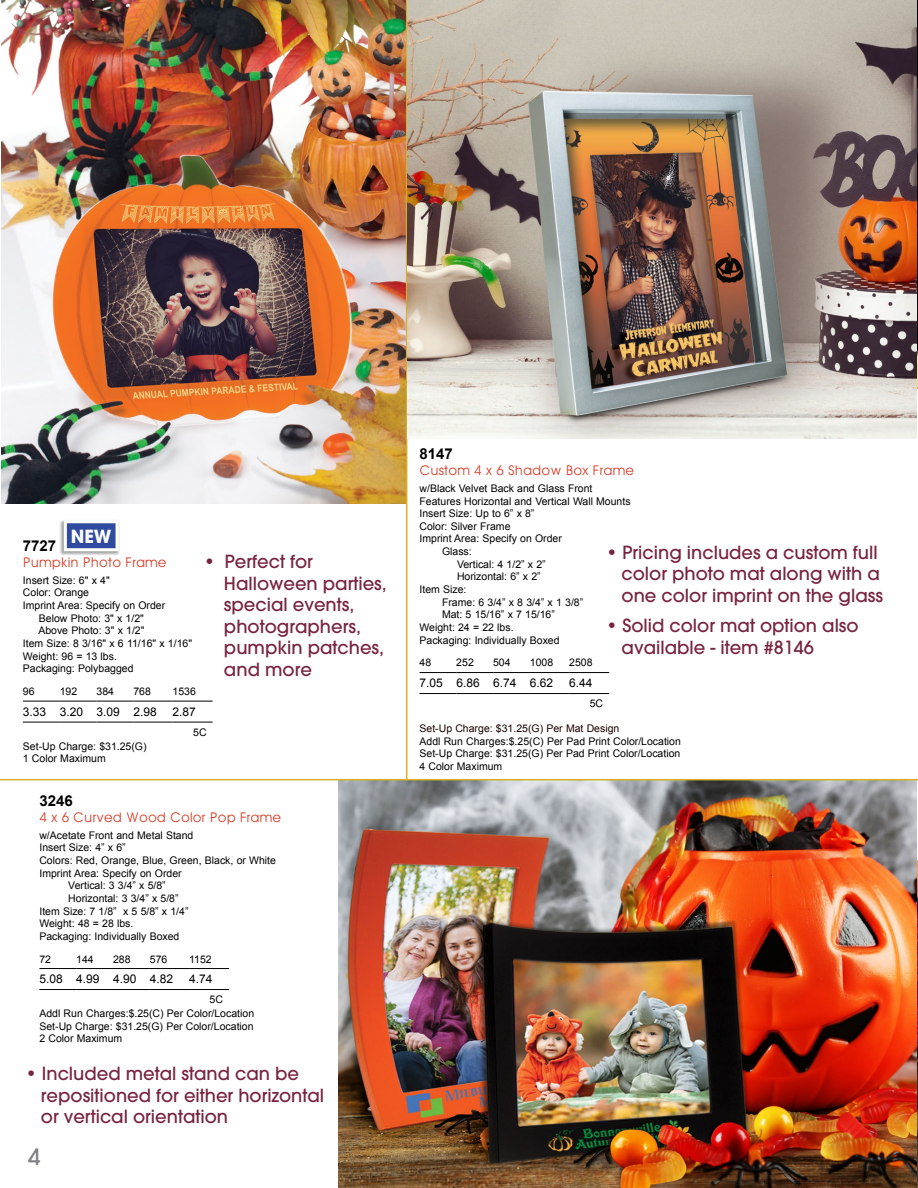
<style>
.page{position:relative;width:918px;height:1188px;background:#fff}
.page>*{position:absolute;margin:0;border:0;box-sizing:border-box;transform-origin:0 0}
.t1{font:500 22.5px "Avant Garde";color:#808285}
.t2{font:500 18px/21.6px "Avant Garde";color:#78243e}
.t3{font:700 18px "Avant Garde";color:#fff}
.t4{font:700 15px "Arial";color:#000}
.t5{font:13.5px "Avant Garde";color:#d53d27}
.t6{font:12px "Arial";color:#000}
.t7{font:10.5px/12.6px "Arial";color:#000}
.t8{font:10.5px "Arial";color:#1a0000}
</style>
<div class="page">
<img style="left:2px;top:0;width:404px;height:503px">
<hr style="left:39px;top:968px;width:37px;height:1px;background:#000">
<hr style="left:76px;top:968px;width:37px;height:1px;background:#000">
<hr style="left:113px;top:968px;width:37px;height:1px;background:#000">
<hr style="left:150px;top:968px;width:39px;height:1px;background:#000">
<hr style="left:189px;top:968px;width:40px;height:1px;background:#000">
<hr style="left:39px;top:989px;width:37px;height:1px;background:#000">
<hr style="left:76px;top:989px;width:37px;height:1px;background:#000">
<hr style="left:113px;top:989px;width:37px;height:1px;background:#000">
<hr style="left:150px;top:989px;width:39px;height:1px;background:#000">
<hr style="left:189px;top:989px;width:40px;height:1px;background:#000">
<img style="left:338px;top:780px;width:579px;height:408px">
<hr style="left:406px;top:0;width:1px;height:780px;background:#d5ae2a">
<hr style="left:0;top:779px;width:918px;height:1px;background:#d5ae2a">
<hr style="left:23px;top:701px;width:37px;height:1px;background:#000">
<hr style="left:60px;top:701px;width:37px;height:1px;background:#000">
<hr style="left:97px;top:701px;width:36px;height:1px;background:#000">
<hr style="left:133px;top:701px;width:40px;height:1px;background:#000">
<hr style="left:173px;top:701px;width:40px;height:1px;background:#000">
<hr style="left:23px;top:722px;width:37px;height:1px;background:#000">
<hr style="left:60px;top:722px;width:37px;height:1px;background:#000">
<hr style="left:97px;top:722px;width:36px;height:1px;background:#000">
<hr style="left:133px;top:722px;width:40px;height:1px;background:#000">
<hr style="left:173px;top:722px;width:40px;height:1px;background:#000">
<div style="left:59px;top:519px;width:61px;height:38px;background:#000;opacity:.35"></div>
<svg style="left:64px;top:520px;width:55px;height:31px"></svg>
<img style="left:917px;top:0;width:1px;height:387px">
<img style="left:917px;top:860px;width:1px;height:328px">
<img style="left:407px;top:0;width:510px;height:439px">
<hr style="left:420px;top:672px;width:36px;height:1px;background:#000">
<hr style="left:456px;top:672px;width:37px;height:1px;background:#000">
<hr style="left:493px;top:672px;width:37px;height:1px;background:#000">
<hr style="left:530px;top:672px;width:39px;height:1px;background:#000">
<hr style="left:569px;top:672px;width:40px;height:1px;background:#000">
<hr style="left:420px;top:693px;width:36px;height:1px;background:#000">
<hr style="left:456px;top:693px;width:37px;height:1px;background:#000">
<hr style="left:493px;top:693px;width:37px;height:1px;background:#000">
<hr style="left:530px;top:693px;width:39px;height:1px;background:#000">
<hr style="left:569px;top:693px;width:40px;height:1px;background:#000">
<h2 class="t3" style="left:71px;top:525px;width:42px">NEW</h2>
<h3 class="t4" style="left:23px;top:536px;width:35px">7727</h3>
<p class="t5" style="left:23px;top:554px;width:145px">Pumpkin Photo Frame</p>
<p class="t7" style="left:23px;top:574px;width:88px">Insert Size: 6" x 4"</p>
<p class="t7" style="left:23px;top:586px;width:68px">Color: Orange</p>
<p class="t7" style="left:23px;top:599px;width:144px">Imprint Area: Specify on Order</p>
<p class="t7" style="left:39px;top:612px;width:106px">Below Photo: 3" x 1/2"</p>
<p class="t7" style="left:38px;top:624px;width:108px">Above Photo: 3" x 1/2"</p>
<p class="t7" style="left:23px;top:637px;width:171px">Item Size: 8 3/16" x 6 11/16" x 1/16"</p>
<p class="t7" style="left:23px;top:650px;width:96px">Weight: 96 = 13 lbs.</p>
<p class="t7" style="left:23px;top:662px;width:112px">Packaging: Polybagged</p>
<p class="t7" style="left:23px;top:685px;width:13px">96</p>
<p class="t7" style="left:60px;top:685px;width:19px">192</p>
<p class="t7" style="left:97px;top:685px;width:19px">384</p>
<p class="t7" style="left:133px;top:685px;width:19px">768</p>
<p class="t7" style="left:173px;top:685px;width:25px">1536</p>
<p class="t6" style="left:23px;top:704px;width:135px">3.33 3.20 3.09 2.98</p>
<p class="t6" style="left:173px;top:704px;width:25px">2.87</p>
<p class="t7" style="left:193px;top:726px;width:15px">5C</p>
<p class="t7" style="left:23px;top:740px;width:125px">Set-Up Charge: $31.25(G)<br>1 Color Maximum</p>
<h2 class="t2" style="left:224px;top:551px;width:164px;text-indent:-20px">• Perfect for<br>Halloween parties, special events, photographers, pumpkin patches, and more</h2>
<h3 class="t4" style="left:39px;top:791px;width:35px">3246</h3>
<p class="t5" style="left:39px;top:809px;width:243px">4 x 6 Curved Wood Color Pop Frame</p>
<p class="t7" style="left:39px;top:829px;width:156px">w/Acetate Front and Metal Stand</p>
<p class="t7" style="left:39px;top:841px;width:88px">Insert Size: 4” x 6”</p>
<p class="t7" style="left:39px;top:854px;width:238px">Colors: Red, Orange, Blue, Green, Black, or White</p>
<p class="t7" style="left:39px;top:867px;width:144px">Imprint Area: Specify on Order</p>
<p class="t7" style="left:68px;top:879px;width:99px">Vertical: 3 3/4” x 5/8”</p>
<p class="t7" style="left:68px;top:892px;width:112px">Horizontal: 3 3/4” x 5/8”</p>
<p class="t7" style="left:39px;top:905px;width:151px">Item Size: 7 1/8” x 5 5/8” x 1/4”</p>
<p class="t7" style="left:39px;top:917px;width:96px">Weight: 48 = 28 lbs.</p>
<p class="t7" style="left:39px;top:930px;width:142px">Packaging: Individually Boxed</p>
<p class="t7" style="left:39px;top:953px;width:13px">72</p>
<p class="t7" style="left:76px;top:953px;width:19px">144</p>
<p class="t7" style="left:113px;top:953px;width:19px">288</p>
<p class="t7" style="left:150px;top:953px;width:19px">576</p>
<p class="t7" style="left:189px;top:953px;width:24px">1152</p>
<p class="t6" style="left:39px;top:971px;width:135px">5.08 4.99 4.90 4.82</p>
<p class="t6" style="left:189px;top:971px;width:25px">4.74</p>
<p class="t7" style="left:39px;top:993px;width:216px;line-height:14px;text-indent:170px">5C<br>Addl Run Charges:$.25(C) Per Color/Location</p>
<p class="t7" style="left:39px;top:1020px;width:216px">Set-Up Charge: $31.25(G) Per Color/Location<br>2 Color Maximum</p>
<h2 class="t2" style="left:41px;top:1063px;width:285px;text-indent:-15px">• Included metal stand can be repositioned for either horizontal or vertical orientation</h2>
<h1 class="t1" style="left:28px;top:1143px;width:14px">4</h1>
<h3 class="t4" style="left:420px;top:444px;width:35px">8147</h3>
<p class="t5" style="left:420px;top:462px;width:216px">Custom 4 x 6 Shadow Box Frame</p>
<p class="t7" style="left:420px;top:482px;width:175px">w/Black Velvet Back and Glass Front</p>
<p class="t7" style="left:420px;top:495px;width:213px">Features Horizontal and Vertical Wall Mounts</p>
<p class="t7" style="left:420px;top:507px;width:116px">Insert Size: Up to 6” x 8”</p>
<p class="t7" style="left:420px;top:520px;width:93px">Color: Silver Frame</p>
<p class="t7" style="left:420px;top:533px;width:144px">Imprint Area: Specify on Order</p>
<p class="t7" style="left:442px;top:545px;width:31px">Glass:</p>
<p class="t7" style="left:457px;top:558px;width:90px">Vertical: 4 1/2” x 2”</p>
<p class="t7" style="left:457px;top:571px;width:85px">Horizontal: 6” x 2”</p>
<p class="t7" style="left:420px;top:583px;width:48px">Item Size:</p>
<p class="t7" style="left:442px;top:596px;width:143px">Frame: 6 3/4” x 8 3/4” x 1 3/8”</p>
<p class="t7" style="left:442px;top:609px;width:114px">Mat: 5 15/16” x 7 15/16”</p>
<p class="t7" style="left:420px;top:621px;width:96px">Weight: 24 = 22 lbs.</p>
<p class="t7" style="left:420px;top:634px;width:142px">Packaging: Individually Boxed</p>
<p class="t7" style="left:420px;top:656px;width:13px">48</p>
<p class="t7" style="left:456px;top:656px;width:19px">252</p>
<p class="t7" style="left:493px;top:656px;width:19px">504</p>
<p class="t7" style="left:530px;top:656px;width:25px">1008</p>
<p class="t7" style="left:569px;top:656px;width:25px">2508</p>
<p class="t6" style="left:420px;top:675px;width:135px">7.05 6.86 6.74 6.62</p>
<p class="t6" style="left:569px;top:675px;width:25px">6.44</p>
<p class="t7" style="left:590px;top:697px;width:15px">5C</p>
<p class="t8" style="left:420px;top:721px;width:201px">Set-Up Charge: $31.25(G) Per Mat Design</p>
<p class="t7" style="left:420px;top:735px;width:263px;text-align:justify">Addl Run Charges:$.25(C) Per Pad Print Color/Location Set-Up Charge: $31.25(G) Per Pad Print Color/Location 4 Color Maximum</p>
<h2 class="t2" style="left:622px;top:541px;width:263px;text-indent:-15px">• Pricing includes a custom full color photo mat along with a one color imprint on the glass</h2>
<h2 class="t2" style="left:622px;top:615px;width:239px;text-indent:-15px">• Solid color mat option also available - item #8146</h2>
</div>
